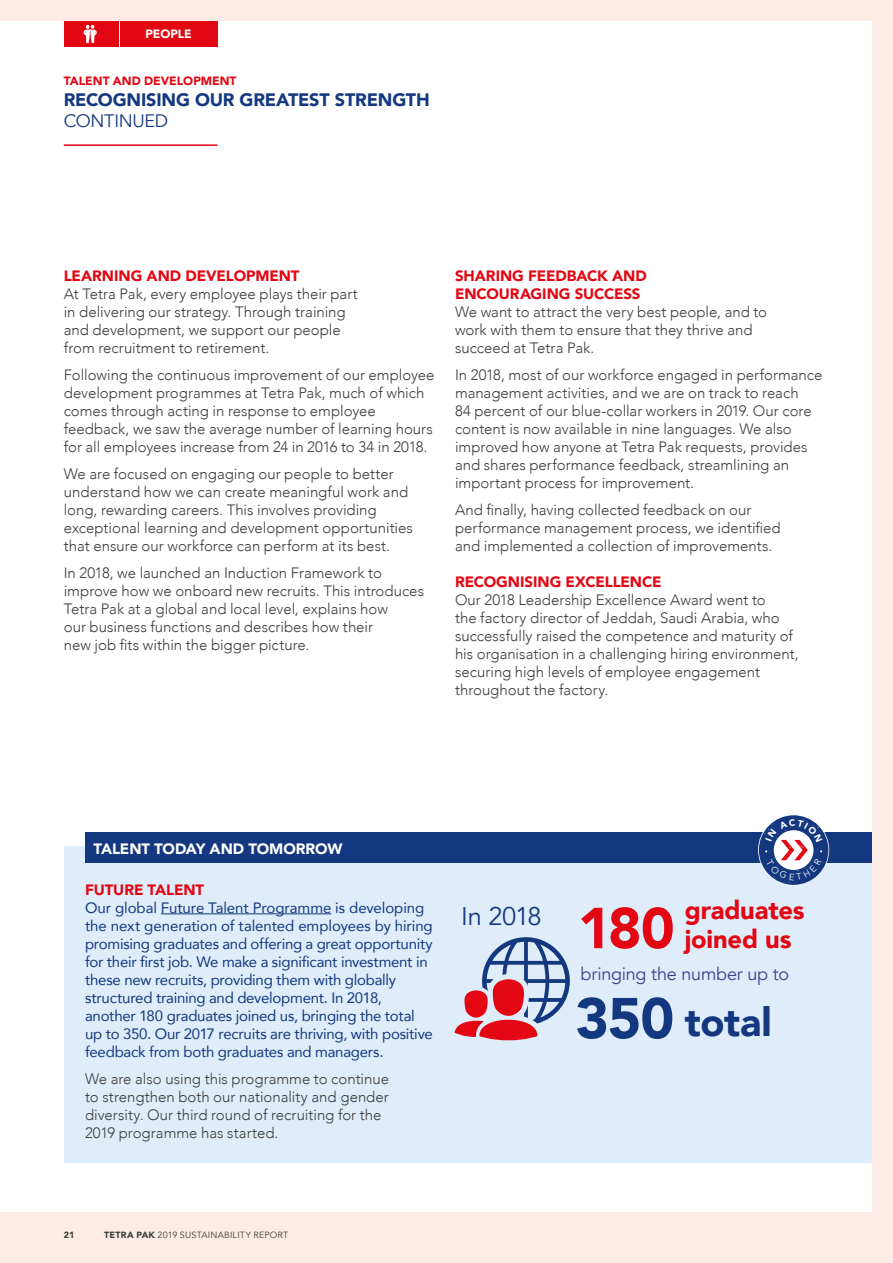
<style>
.page{position:relative;width:893px;height:1263px;background:#fdece5}
.page>*{position:absolute;margin:0;border:0;box-sizing:border-box;transform-origin:0 0}
._11_Body_copy{font:900 57px "Avenir";color:#e30613}
._11_Body_copy-2{font:900 57px "Avenir";color:#14387f}
._11_Body_copy-3{font:900 39.6px "Avenir";letter-spacing:-.005em;color:#14387f}
._11_Body_copy-4{font:900 25.5px/29.1px "Avenir";letter-spacing:-.01em;color:#e30613}
._11_Body_copy-5{font:25.5px "Avenir";letter-spacing:-.035em;color:#14387f}
._00_Page_Subheads_12{font:900 18px "Avenir";letter-spacing:-.01em;color:#14387f}
._03_Subhead_CAPS{font:18px "Avenir";letter-spacing:-.015em;color:#3d428d}
._00_Page_Continued_1{font:18px "Avenir";letter-spacing:-.015em;color:#14387f}
._11_Body_copy-6{font:300 15px/18px "Avenir";color:#3c3c3b}
._03_Subhead_CAPS-2{font:15px/18px "Avenir";letter-spacing:-.015em;color:#14387f}
._03_Subhead_CAPS-3{font:900 15px/18px "Avenir";letter-spacing:-.005em;color:#e30613}
._03_Subhead_CAPS-4{font:900 15px "Avenir";letter-spacing:-.005em;color:#fff}
._00_HIGHLIGHTS_CONTI{font:900 12px "Avenir";letter-spacing:.005em;color:#e30613}
.PAGE_HEADER___CHAPTE{font:900 12px "Avenir";letter-spacing:-.005em;color:#fff}
._22_Running_footer{font:9px "Avenir";letter-spacing:.02em;color:#3c3c3b}
.Folios{font:900 9px "Avenir";color:#3c3c3b}
.s1{font-weight:900;color:#e30613}
.s2{font-weight:900}
</style>
<div class="page">
<div style="left:0;top:21px;width:872px;height:1191px;background:#fff"></div>
<hr style="left:64px;top:144px;width:153px;height:2px;background:#e30613">
<div style="left:64px;top:21px;width:55px;height:26px;background:#e30613"></div>
<div style="left:120px;top:21px;width:97px;height:26px;background:#e30613"></div>
<svg style="left:84px;top:25px;width:13px;height:18px"></svg>
<hr style="left:0;top:428px;width:1px;height:234px;background:#e30613">
<div style="left:64px;top:846px;width:808px;height:316px;background:#dfedfa"></div>
<hr style="left:161px;top:913px;width:170px;height:1px;background:#14387f">
<div style="left:85px;top:833px;width:787px;height:30px;background:#14387f"></div>
<svg style="left:454px;top:937px;width:116px;height:103px"></svg>
<svg style="left:760px;top:816px;width:68px;height:69px"></svg>
<p class="PAGE_HEADER___CHAPTE" style="left:145px;top:24px;width:48px">PEOPLE</p>
<p class="_00_HIGHLIGHTS_CONTI" style="left:64px;top:71px;width:174px">TALENT AND DEVELOPMENT</p>
<p class="_00_Page_Subheads_12" style="left:64px;top:84px;width:367px">RECOGNISING OUR GREATEST STRENGTH</p>
<p class="_00_Page_Continued_1" style="left:64px;top:110px;width:106px">CONTINUED</p>
<p class="_03_Subhead_CAPS-3" style="left:64px;top:266px;width:237px">LEARNING AND DEVELOPMENT</p>
<p class="_11_Body_copy-6" style="left:64px;top:284px;width:296px">At Tetra Pak, every employee plays their part in delivering our strategy. Through training and development, we support our people from recruitment to retirement.</p>
<p class="_11_Body_copy-6" style="left:64px;top:365px;width:372px">Following the continuous improvement of our employee development programmes at Tetra Pak, much of which comes through acting in response to employee feedback, we saw the average number of learning hours for all employees increase from 24 in 2016 to 34 in 2018.</p>
<p class="_11_Body_copy-6" style="left:64px;top:464px;width:351px">We are focused on engaging our people to better understand how we can create meaningful work and long, rewarding careers. This involves providing exceptional learning and development opportunities that ensure our workforce can perform at its best.</p>
<p class="_11_Body_copy-6" style="left:64px;top:563px;width:362px">In 2018, we launched an Induction Framework to improve how we onboard new recruits. This introduces Tetra Pak at a global and local level, explains how<br>our business functions and describes how their<br>new job fits within the bigger picture.</p>
<p class="_03_Subhead_CAPS-3" style="left:455px;top:266px;width:193px">SHARING FEEDBACK AND<br>ENCOURAGING SUCCESS</p>
<p class="_11_Body_copy-6" style="left:455px;top:302px;width:314px">We want to attract the very best people, and to work with them to ensure that they thrive and succeed at Tetra Pak.</p>
<p class="_11_Body_copy-6" style="left:455px;top:365px;width:369px">In 2018, most of our workforce engaged in performance management activities, and we are on track to reach<br>84 percent of our blue-collar workers in 2019. Our core content is now available in nine languages. We also improved how anyone at Tetra Pak requests, provides and shares performance feedback, streamlining an important process for improvement.</p>
<p class="_11_Body_copy-6" style="left:455px;top:500px;width:327px">And finally, having collected feedback on our performance management process, we identified and implemented a collection of improvements.</p>
<p class="_03_Subhead_CAPS-3" style="left:455px;top:572px;width:208px">RECOGNISING EXCELLENCE</p>
<p class="_11_Body_copy-6" style="left:455px;top:590px;width:345px">Our 2018 Leadership Excellence Award went to<br>the factory director of Jeddah, Saudi Arabia, who successfully raised the competence and maturity of his organisation in a challenging hiring environment, securing high levels of employee engagement throughout the factory.</p>
<p class="_03_Subhead_CAPS-4" style="left:94px;top:835px;width:250px">TALENT TODAY AND TOMORROW</p>
<p class="_03_Subhead_CAPS-2" style="left:85px;top:880px;width:349px"><span class="s1">FUTURE TALENT<br></span>Our global Future Talent Programme is developing the next generation of talented employees by hiring promising graduates and offering a great opportunity for their first job. We make a significant investment in these new recruits, providing them with globally structured training and development. In 2018, another 180 graduates joined us, bringing the total up to 350. Our 2017 recruits are thriving, with positive feedback from both graduates and managers.</p>
<p class="_11_Body_copy-6" style="left:85px;top:1069px;width:306px">We are also using this programme to continue to strengthen both our nationality and gender diversity. Our third round of recruiting for the 2019 programme has started.</p>
<p class="_11_Body_copy-5" style="left:461px;top:900px;width:82px">In 2018</p>
<p class="Folios" style="left:64px;top:1227px;width:12px">21</p>
<p class="_22_Running_footer" style="left:104px;top:1229px;width:186px"><span class="s2">TETRA PAK</span> 2019 SUSTAINABILITY REPORT</p>
<p class="_11_Body_copy" style="left:578px;top:879px;width:98px">180</p>
<p class="_11_Body_copy-4" style="left:685px;top:895px;width:121px">graduates joined us</p>
<p class="_03_Subhead_CAPS" style="left:580px;top:963px;width:210px">bringing the number up to</p>
<p class="_11_Body_copy-2" style="left:575px;top:970px;width:100px">350</p>
<p class="_11_Body_copy-3" style="left:685px;top:988px;width:88px">total</p>
</div>
